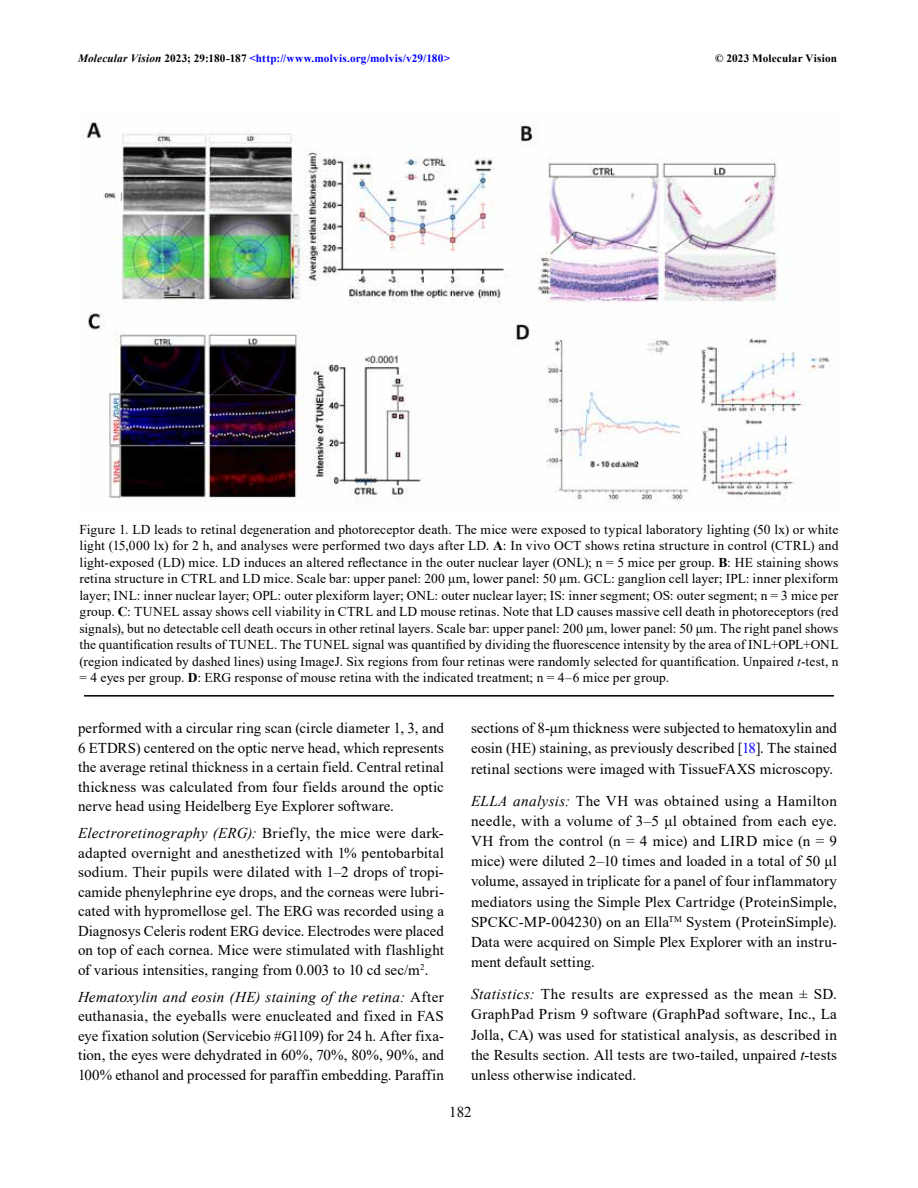
<style>
.page{position:relative;width:918px;height:1188px;background:#fff}
.page>*{position:absolute;margin:0;border:0;box-sizing:border-box;transform-origin:0 0}
.t1{font:15px/19.5px "Times New Roman";letter-spacing:.005em;color:#000;text-align:justify}
.t2{font:13.5px/16.5px "Times New Roman";letter-spacing:.01em;color:#000;text-align:justify}
.t3{font:700 11.25px "Times New Roman";letter-spacing:.015em;color:#00f}
.t4{font:700 11.25px "Times New Roman";letter-spacing:.015em;color:#000}
.s1{font-style:italic;color:#000}
.s2{color:#000}
.s3{font-weight:700}
.s4{font-style:italic}
.s5{color:#00f}
</style>
<div class="page">
<img style="left:82px;top:122px;width:748px;height:380px">
<hr style="left:84px;top:695px;width:750px;height:2px;background:#000">
<p class="t3" style="left:78px;top:50px;width:374px"><span class="s1">Molecular Vision</span> <span class="s2">2023; 29:180-187</span> &lt;http://www.molvis.org/molvis/v29/180&gt;</p>
<p class="t4" style="left:715px;top:50px;width:123px">© 2023 Molecular Vision</p>
<p class="t2" style="left:80px;top:521px;width:761px">Figure 1. LD leads to retinal degeneration and photoreceptor death. The mice were exposed to typical laboratory lighting (50 lx) or white light (15,000 lx) for 2 h, and analyses were performed two days after LD. <span class="s3">A</span>: In vivo OCT shows retina structure in control (CTRL) and light-exposed (LD) mice. LD induces an altered reflectance in the outer nuclear layer (ONL); n = 5 mice per group. <span class="s3">B</span>: HE staining shows retina structure in CTRL and LD mice. Scale bar: upper panel: 200 μm, lower panel: 50 μm. GCL: ganglion cell layer; IPL: inner plexiform layer; INL: inner nuclear layer; OPL: outer plexiform layer; ONL: outer nuclear layer; IS: inner segment; OS: outer segment; n = 3 mice per group. <span class="s3">C</span>: TUNEL assay shows cell viability in CTRL and LD mouse retinas. Note that LD causes massive cell death in photoreceptors (red signals), but no detectable cell death occurs in other retinal layers. Scale bar: upper panel: 200 μm, lower panel: 50 μm. The right panel shows the quantification results of TUNEL. The TUNEL signal was quantified by dividing the fluorescence intensity by the area of INL+OPL+ONL (region indicated by dashed lines) using ImageJ. Six regions from four retinas were randomly selected for quantification. Unpaired <span class="s4">t</span>-test, n = 4 eyes per group. <span class="s3">D</span>: ERG response of mouse retina with the indicated treatment; n = 4–6 mice per group.</p>
<p class="t1" style="left:78px;top:718px;width:368px">performed with a circular ring scan (circle diameter 1, 3, and 6 ETDRS) centered on the optic nerve head, which represents the average retinal thickness in a certain field. Central retinal thickness was calculated from four fields around the optic nerve head using Heidelberg Eye Explorer software.</p>
<p class="t1" style="left:78px;top:823px;width:368px"><span class="s4">Electroretinography (ERG):</span> Briefly, the mice were dark&shy;adapted overnight and anesthetized with 1% pentobarbital sodium. Their pupils were dilated with 1–2 drops of tropi&shy;camide phenylephrine eye drops, and the corneas were lubri&shy;cated with hypromellose gel. The ERG was recorded using a Diagnosys Celeris rodent ERG device. Electrodes were placed on top of each cornea. Mice were stimulated with flashlight of various intensities, ranging from 0.003 to 10 cd sec/m<sup>2</sup>.</p>
<p class="t1" style="left:78px;top:986px;width:368px"><span class="s4">Hematoxylin and eosin (HE) staining of the retina:</span> After euthanasia, the eyeballs were enucleated and fixed in FAS eye fixation solution (Servicebio #G1109) for 24 h. After fixa&shy;tion, the eyes were dehydrated in 60%, 70%, 80%, 90%, and 100% ethanol and processed for paraffin embedding. Paraffin</p>
<p class="t1" style="left:471px;top:718px;width:367px;line-height:20.1px">sections of 8-μm thickness were subjected to hematoxylin and eosin (HE) staining, as previously described [<span class="s5">18</span>]. The stained retinal sections were imaged with TissueFAXS microscopy.</p>
<p class="t1" style="left:471px;top:790px;width:368px;line-height:20.1px"><span class="s4">ELLA analysis:</span> The VH was obtained using a Hamilton needle, with a volume of 3–5 μl obtained from each eye.<br>VH from the control (n = 4 mice) and LIRD mice (n = 9 mice) were diluted 2–10 times and loaded in a total of 50 μl volume, assayed in triplicate for a panel of four inflammatory mediators using the Simple Plex Cartridge (ProteinSimple, SPCKC-MP-004230) on an Ella<sup>TM</sup> System (ProteinSimple).<br>Data were acquired on Simple Plex Explorer with an instru&shy;ment default setting.</p>
<p class="t1" style="left:471px;top:984px;width:368px;line-height:20.1px"><span class="s4">Statistics:</span> The results are expressed as the mean ± SD.<br>GraphPad Prism 9 software (GraphPad software, Inc., La Jolla, CA) was used for statistical analysis, as described in the Results section. All tests are two-tailed, unpaired <span class="s4">t</span>-tests unless otherwise indicated.</p>
<p class="t1" style="left:449px;top:1102px;width:24px">182</p>
</div>
